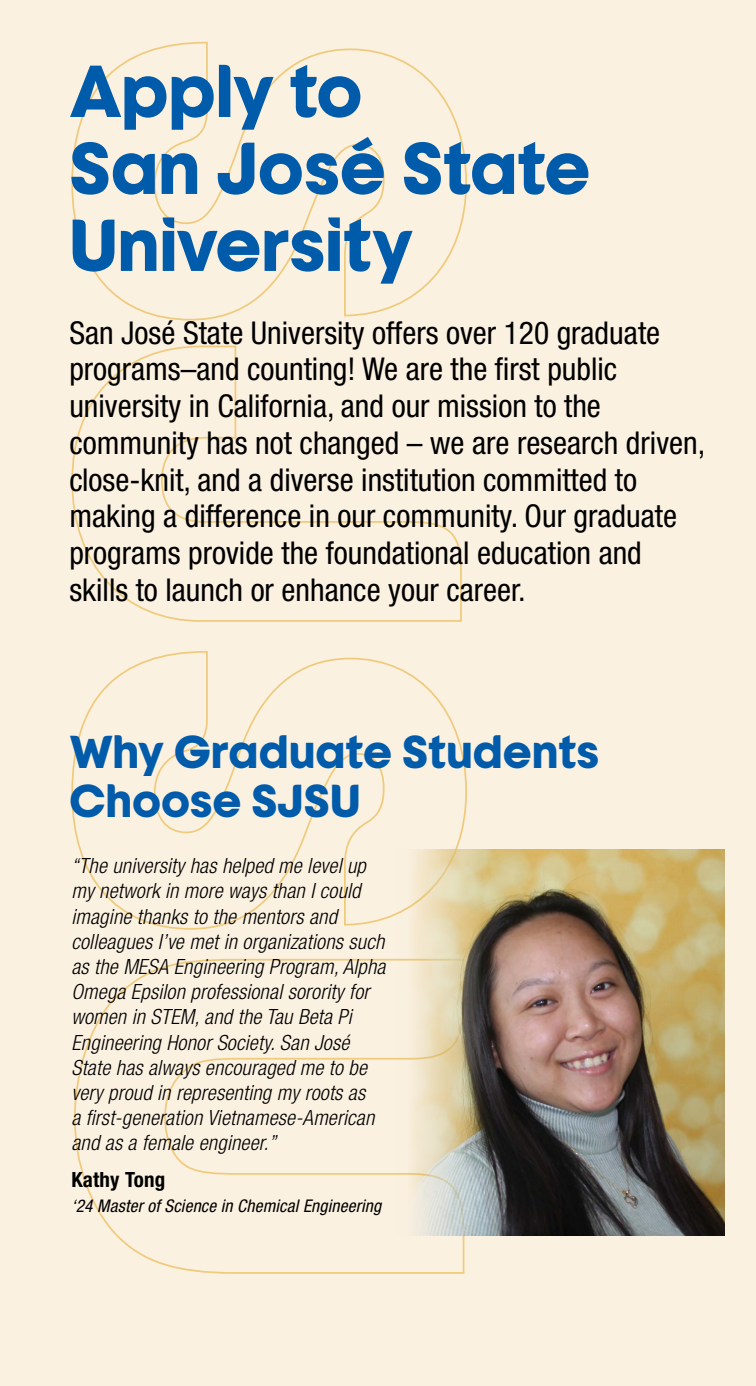
<style>
.page{position:relative;width:756px;height:1386px;background:#fbf1e1}
.page>*{position:absolute;margin:0;border:0;box-sizing:border-box;transform-origin:0 0}
.t1{font:700 69.48px/77px "SJSU Pride D";color:#005baa}
.t2{font:700 43.75px/49px "SJSU Pride D";letter-spacing:.005em;color:#005baa}
.t3{font:condensed 31.5px/36.8px "Helvetica Neue LT Pro";color:#000}
.t4{font:italic 300 condensed 21px/25.2px "Helvetica Neue LT Pro";letter-spacing:.01em;color:#000}
.t5{font:700 condensed 21px "Helvetica Neue LT Pro";letter-spacing:.01em;color:#000}
.t6{font:italic condensed 17.5px "Helvetica Neue LT Pro";letter-spacing:.01em;color:#000}
</style>
<div class="page">
<svg style="left:71px;top:41px;width:396px;height:280px"></svg>
<svg style="left:71px;top:345px;width:391px;height:277px"></svg>
<svg style="left:74px;top:958px;width:391px;height:316px"></svg>
<svg style="left:71px;top:651px;width:397px;height:279px"></svg>
<img style="left:397px;top:850px;width:327px;height:385px">
<h1 class="t1" style="left:69px;top:58px;width:523px">Apply to<br>San José State<br>University</h1>
<p class="t3" style="left:69px;top:314px;width:637px">San José State University offers over 120 graduate programs–and counting! We are the first public university in California, and our mission to the community has not changed – we are research driven, close-knit, and a diverse institution committed to making a difference in our community. Our graduate programs provide the foundational education and skills to launch or enhance your career.</p>
<h2 class="t2" style="left:69px;top:731px;width:531px">Why Graduate Students<br>Choose SJSU</h2>
<p class="t4" style="left:71px;top:854px;width:316px">“The university has helped me level up my network in more ways than I could imagine thanks to the mentors and colleagues I’ve met in organizations such as the MESA Engineering Program, Alpha Omega Epsilon professional sorority for women in STEM, and the Tau Beta Pi Engineering Honor Society. San José State has always encouraged me to be very proud in representing my roots as<br>a first-generation Vietnamese-American and as a female engineer.”</p>
<p class="t5" style="left:71px;top:1166px;width:95px">Kathy Tong</p>
<p class="t6" style="left:71px;top:1196px;width:311px">‘24 Master of Science in Chemical Engineering</p>
</div>
